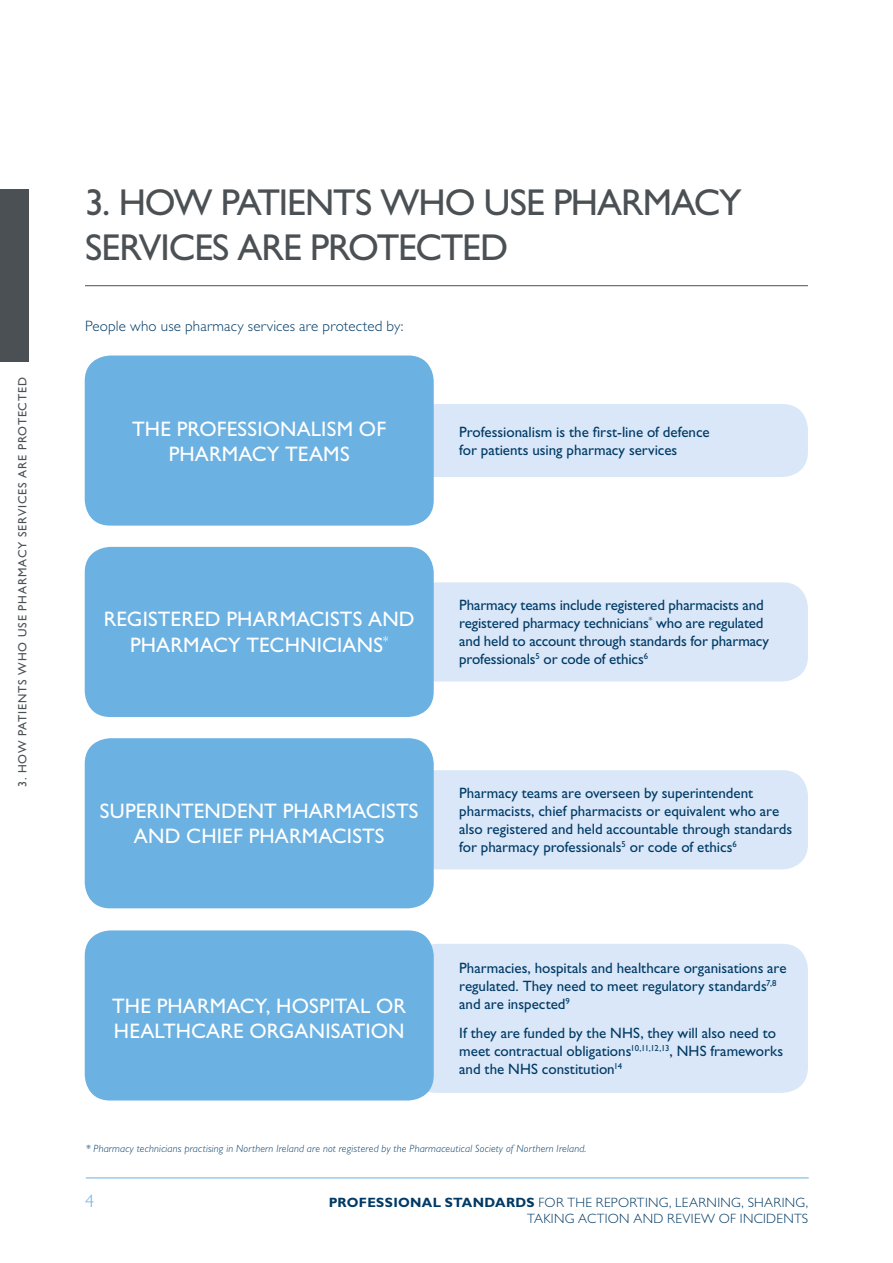
<style>
.page{position:relative;width:893px;height:1263px;background:#fff}
.page>*{position:absolute;margin:0;border:0;box-sizing:border-box;transform-origin:0 0}
.Header_1__no_subhead{font:37.5px/45px "Gill Sans Std";letter-spacing:-.03em;color:#4a5054}
.t1{font:21px/25.2px "Gill Sans Std";letter-spacing:.005em;color:#fff;text-align:center}
.Body{font:300 18px "Gill Sans Std";color:#6bb1e2}
.Body-2{font:15px/18px "Gill Sans Std";letter-spacing:-.005em;color:#003a65}
.Body-3{font:300 15px "Gill Sans Std";letter-spacing:.01em;color:#003a65}
.t2{font:300 13.5px/16.2px "Gill Sans Std";letter-spacing:.02em;color:#003a65;text-align:right}
.t3{font:12px "Gill Sans Std";letter-spacing:.075em;color:#4a5054}
.Body-4{font:italic 300 10.5px "Gill Sans Std";letter-spacing:.02em;color:#003a65}
.s1{font-weight:700}
</style>
<div class="page">
<hr style="left:86px;top:1178px;width:723px;height:1px;background:#6bb1e2">
<div style="left:0;top:189px;width:29px;height:173px;background:#4a5054"></div>
<div style="left:411px;top:404px;width:397px;height:73px;background:#d9e7f8;border-radius:26px"></div>
<div style="left:411px;top:582px;width:397px;height:99px;background:#d9e7f8;border-radius:26px"></div>
<div style="left:411px;top:770px;width:397px;height:99px;background:#d9e7f8;border-radius:26px"></div>
<div style="left:411px;top:944px;width:397px;height:149px;background:#d9e7f8;border-radius:26px"></div>
<div style="left:85px;top:355px;width:349px;height:171px;background:#6bb1e2;border-radius:26px"></div>
<div style="left:85px;top:547px;width:349px;height:170px;background:#6bb1e2;border-radius:26px"></div>
<div style="left:85px;top:738px;width:349px;height:170px;background:#6bb1e2;border-radius:26px"></div>
<div style="left:85px;top:930px;width:349px;height:170px;background:#6bb1e2;border-radius:26px"></div>
<hr style="left:85px;top:285px;width:723px;height:1px;background:#4a5054">
<p class="t3" style="left:16px;top:787px;width:411px;rotate:-90deg">3. HOW PATIENTS WHO USE PHARMACY SERVICES ARE PROTECTED</p>
<p class="Header_1__no_subhead" style="left:85px;top:180px;width:658px">3. HOW PATIENTS WHO USE PHARMACY<br>SERVICES ARE PROTECTED</p>
<p class="Body-3" style="left:85px;top:318px;width:320px">People who use pharmacy services are protected by:</p>
<p class="t1" style="left:132px;top:416px;width:255px">THE PROFESSIONALISM OF<br>PHARMACY TEAMS</p>
<p class="Body-2" style="left:459px;top:423px;width:252px">Professionalism is the first-line of defence for patients using pharmacy services</p>
<p class="t1" style="left:104px;top:607px;width:312px">REGISTERED PHARMACISTS AND<br>PHARMACY TECHNICIANS<sup>*</sup></p>
<p class="Body-2" style="left:459px;top:596px;width:311px">Pharmacy teams include registered pharmacists and registered pharmacy technicians<sup>*</sup> who are regulated and held to account through standards for pharmacy professionals<sup>5</sup> or code of ethics<sup>6</sup></p>
<p class="t1" style="left:100px;top:798px;width:320px">SUPERINTENDENT PHARMACISTS<br>AND CHIEF PHARMACISTS</p>
<p class="Body-2" style="left:459px;top:784px;width:335px">Pharmacy teams are overseen by superintendent pharmacists, chief pharmacists or equivalent who are also registered and held accountable through standards for pharmacy professionals<sup>5</sup> or code of ethics<sup>6</sup></p>
<p class="t1" style="left:112px;top:993px;width:295px;text-align:left">THE PHARMACY, HOSPITAL OR<br>HEALTHCARE ORGANISATION</p>
<p class="Body-2" style="left:459px;top:959px;width:329px">Pharmacies, hospitals and healthcare organisations are regulated. They need to meet regulatory standards<sup>7,8 </sup>and are inspected<sup>9</sup></p>
<p class="Body-2" style="left:459px;top:1024px;width:325px">If they are funded by the NHS, they will also need to meet contractual obligations<sup>10,11,12,13</sup>, NHS frameworks and the NHS constitution<sup>14</sup></p>
<p class="Body-4" style="left:86px;top:1143px;width:502px">* Pharmacy technicians practising in Northern Ireland are not registered by the Pharmaceutical Society of Northern Ireland.</p>
<p class="Body" style="left:85px;top:1191px;width:10px">4</p>
<p class="t2" style="left:329px;top:1195px;width:481px"><span class="s1">PROFESSIONAL STANDARDS</span> FOR THE REPORTING, LEARNING, SHARING,<br>TAKING ACTION AND REVIEW OF INCIDENTS</p>
</div>
